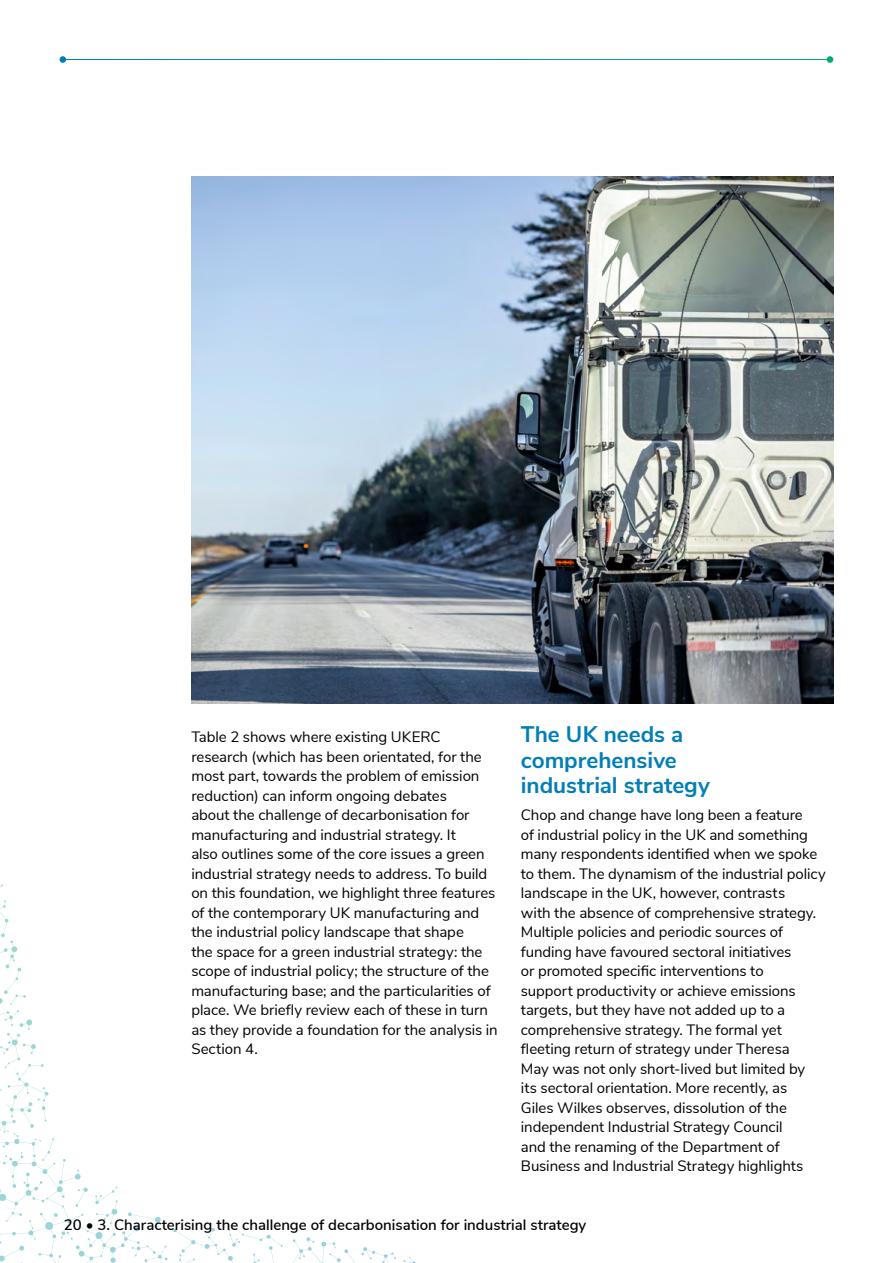
<style>
.page{position:relative;width:893px;height:1263px;background:#fff}
.page>*{position:absolute;margin:0;border:0;box-sizing:border-box;transform-origin:0 0}
.m_article_head_3{font:700 22.5px/25.5px "Nunito Sans";color:#007eb8}
.m_article_body{font:15px/19.5px "Nunito Sans";letter-spacing:-.005em;color:#000}
.t1{font:600 15px "Nunito Sans";color:#000}
</style>
<div class="page">
<svg style="left:75px;top:1187px;width:13px;height:20px"></svg>
<svg style="left:128px;top:1212px;width:33px;height:15px"></svg>
<svg style="left:0;top:1246px;width:24px;height:17px"></svg>
<svg style="left:23px;top:1043px;width:13px;height:11px"></svg>
<svg style="left:19px;top:1019px;width:14px;height:11px"></svg>
<svg style="left:0;top:1064px;width:54px;height:121px"></svg>
<svg style="left:95px;top:1186px;width:23px;height:18px"></svg>
<svg style="left:0;top:884px;width:26px;height:121px"></svg>
<svg style="left:173px;top:1228px;width:243px;height:35px"></svg>
<svg style="left:60px;top:56px;width:6px;height:7px"></svg>
<svg style="left:827px;top:56px;width:6px;height:7px"></svg>
<img style="left:191px;top:177px;width:642px;height:526px">
<p class="m_article_body" style="left:191px;top:726px;width:308px">Table 2 shows where existing UKERC research (which has been orientated, for the most part, towards the problem of emission reduction) can inform ongoing debates<br>about the challenge of decarbonisation for manufacturing and industrial strategy. It<br>also outlines some of the core issues a green industrial strategy needs to address. To build on this foundation, we highlight three features of the contemporary UK manufacturing and the industrial policy landscape that shape<br>the space for a green industrial strategy: the scope of industrial policy; the structure of the manufacturing base; and the particularities of place. We briefly review each of these in turn as they provide a foundation for the analysis in Section 4.</p>
<p class="m_article_head_3" style="left:521px;top:720px;width:190px">The UK needs a comprehensive industrial strategy</p>
<p class="m_article_body" style="left:521px;top:804px;width:306px">Chop and change have long been a feature<br>of industrial policy in the UK and something many respondents identified when we spoke to them. The dynamism of the industrial policy landscape in the UK, however, contrasts<br>with the absence of comprehensive strategy.<br>Multiple policies and periodic sources of funding have favoured sectoral initiatives<br>or promoted specific interventions to<br>support productivity or achieve emissions targets, but they have not added up to a comprehensive strategy. The formal yet fleeting return of strategy under Theresa<br>May was not only short-lived but limited by<br>its sectoral orientation. More recently, as<br>Giles Wilkes observes, dissolution of the independent Industrial Strategy Council<br>and the renaming of the Department of Business and Industrial Strategy highlights</p>
<p class="t1" style="left:64px;top:1214px;width:524px">20 • 3. Characterising the challenge of decarbonisation for industrial strategy</p>
</div>
